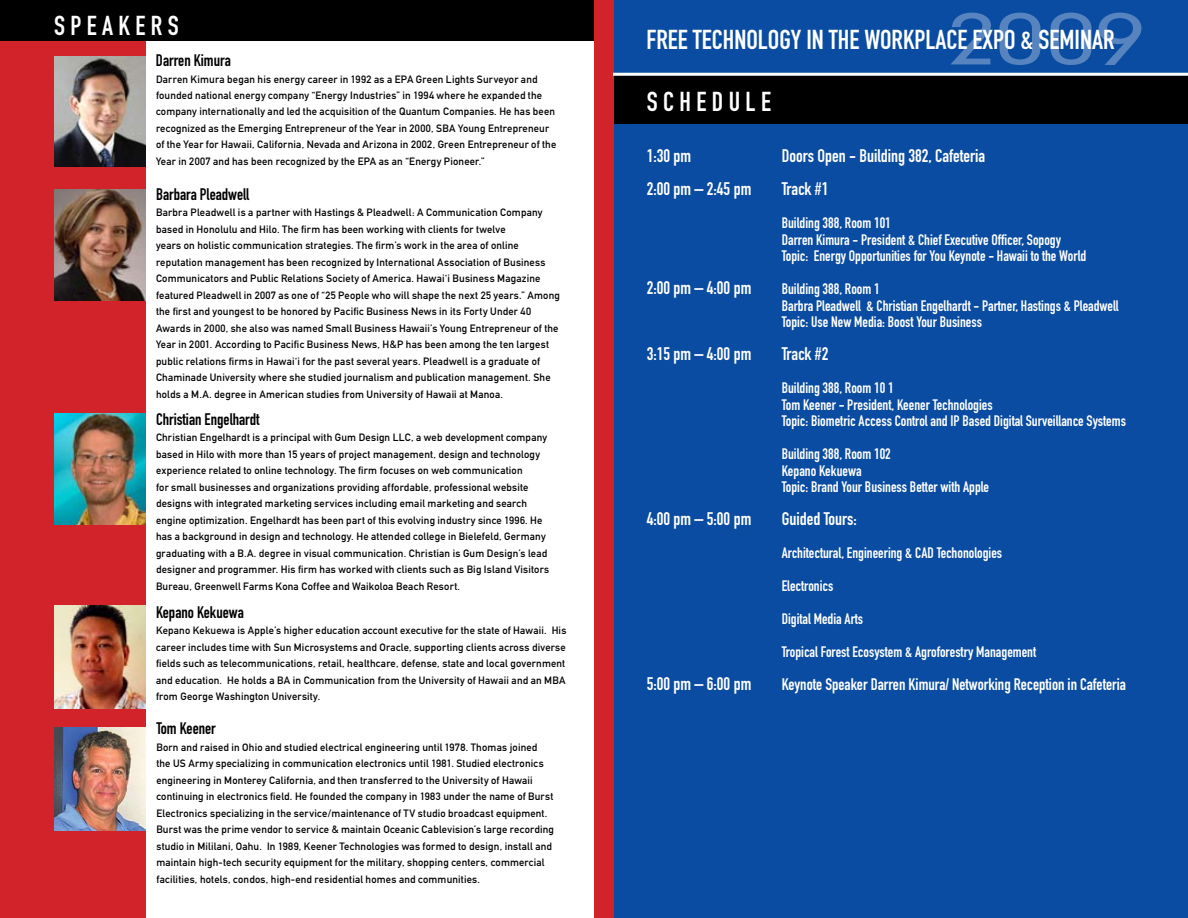
<style>
.page{position:relative;width:1188px;height:918px;background:#fff}
.page>*{position:absolute;margin:0;border:0;box-sizing:border-box;transform-origin:0 0}
.t1{font:300 69.9px "DIN Neuzeit Grotesk";color:#fff;scale:1.35 1}
.t2{font:27px "DIN Engschrift Alternate";color:#fff}
.t3{font:27px "DIN Engschrift";letter-spacing:.2em;color:#fff}
.t4{font:18px "DIN Engschrift Alternate";color:#fff}
.t5{font:16.5px "DIN Engschrift";color:#000}
.t6{font:16.5px "DIN Engschrift Alternate";color:#fff}
.t7{font:15px/16.5px "DIN Engschrift Alternate";color:#fff}
.t8{font:10.5px/16.5px "DIN Mittelschrift Alternate";letter-spacing:.02em;color:#000}
</style>
<div class="page">
<div style="left:612px;top:0;width:576px;height:918px;background:#094ca1"></div>
<div style="left:0;top:0;width:146px;height:918px;background:#d2232a"></div>
<div style="left:0;top:0;width:611px;height:40px;background:#000"></div>
<img style="left:55px;top:56px;width:91px;height:111px">
<div style="left:604px;top:74px;width:584px;height:50px;background:#000"></div>
<div style="left:594px;top:0;width:19px;height:918px;background:#d2232a"></div>
<img style="left:54px;top:189px;width:92px;height:112px">
<hr style="left:613px;top:73px;width:575px;height:3px;background:#fff">
<img style="left:54px;top:605px;width:92px;height:103px">
<img style="left:54px;top:414px;width:92px;height:110px">
<img style="left:54px;top:727px;width:92px;height:103px">
<h2 class="t3" style="left:54px;top:10px;width:32px">SPEA</h2>
<h2 class="t3" style="left:119px;top:10px;width:62px">KER S</h2>
<h3 class="t5" style="left:156px;top:51px;width:76px">Darren Kimura</h3>
<p class="t8" style="left:156px;top:71px;width:402px">Darren Kimura began his energy career in 1992 as a EPA Green Lights Surveyor and founded national energy company “Energy Industries” in 1994 where he expanded the company internationally and led the acquisition of the Quantum Companies. He has been recognized as the Emerging Entrepreneur of the Year in 2000, SBA Young Entrepreneur of the Year for Hawaii, California, Nevada and Arizona in 2002, Green Entrepreneur of the Year in 2007 and has been recognized by the EPA as an “Energy Pioneer.”</p>
<h3 class="t5" style="left:156px;top:184px;width:95px">Barbara Pleadwell</h3>
<p class="t8" style="left:156px;top:204px;width:405px">Barbra Pleadwell is a partner with Hastings &amp; Pleadwell: A Communication Company based in Honolulu and Hilo. The firm has been working with clients for twelve<br>years on holistic communication strategies. The firm’s work in the area of online reputation management has been recognized by International Association of Business Communicators and Public Relations Society of America. Hawai‘i Business Magazine featured Pleadwell in 2007 as one of “25 People who will shape the next 25 years.” Among the first and youngest to be honored by Pacific Business News in its Forty Under 40<br>Awards in 2000, she also was named Small Business Hawaii’s Young Entrepreneur of the Year in 2001. According to Pacific Business News, H&amp;P has been among the ten largest public relations firms in Hawai‘i for the past several years. Pleadwell is a graduate of Chaminade University where she studied journalism and publication management. She holds a M.A. degree in American studies from University of Hawaii at Manoa.</p>
<h3 class="t5" style="left:156px;top:409px;width:105px">Christian Engelhardt</h3>
<p class="t8" style="left:156px;top:429px;width:395px">Christian Engelhardt is a principal with Gum Design LLC, a web development company based in Hilo with more than 15 years of project management, design and technology experience related to online technology. The firm focuses on web communication<br>for small businesses and organizations providing affordable, professional website designs with integrated marketing services including email marketing and search engine optimization. Engelhardt has been part of this evolving industry since 1996. He has a background in design and technology. He attended college in Bielefeld, Germany graduating with a B.A. degree in visual communication. Christian is Gum Design’s lead designer and programmer. His firm has worked with clients such as Big Island Visitors Bureau, Greenwell Farms Kona Coffee and Waikoloa Beach Resort.</p>
<h3 class="t5" style="left:156px;top:603px;width:89px">Kepano Kekuewa</h3>
<p class="t8" style="left:156px;top:623px;width:412px;text-align:justify">Kepano Kekuewa is Apple’s higher education account executive for the state of Hawaii. His career includes time with Sun Microsystems and Oracle, supporting clients across diverse fields such as telecommunications, retail, healthcare, defense, state and local government and education. He holds a BA in Communication from the University of Hawaii and an MBA from George Washington University.</p>
<h3 class="t5" style="left:156px;top:719px;width:61px">Tom Keener</h3>
<p class="t8" style="left:156px;top:739px;width:399px">Born and raised in Ohio and studied electrical engineering until 1978. Thomas joined the US Army specializing in communication electronics until 1981. Studied electronics engineering in Monterey California, and then transferred to the University of Hawaii continuing in electronics field. He founded the company in 1983 under the name of Burst Electronics specializing in the service/maintenance of TV studio broadcast equipment.<br>Burst was the prime vendor to service &amp; maintain Oceanic Cablevision’s large recording studio in Mililani, Oahu. In 1989, Keener Technologies was formed to design, install and maintain high-tech security equipment for the military, shopping centers, commercial facilities, hotels, condos, high-end residential homes and communities.</p>
<h1 class="t1" style="left:948px;top:-3px;width:147px">2009</h1>
<h2 class="t2" style="left:646px;top:24px;width:470px">FREE TECHNOLOGY IN THE WORKPLACE EXPO &amp; SEMINAR</h2>
<h2 class="t3" style="left:647px;top:86px;width:16px">sch</h2>
<h2 class="t3" style="left:696px;top:86px;width:76px">edule</h2>
<h3 class="t4" style="left:647px;top:145px;width:46px">1:30 pm</h3>
<h3 class="t4" style="left:782px;top:145px;width:205px">Doors Open - Building 382, Cafeteria</h3>
<h3 class="t4" style="left:647px;top:178px;width:106px">2:00 pm – 2:45 pm</h3>
<h3 class="t4" style="left:782px;top:178px;width:48px">Track #1</h3>
<h3 class="t7" style="left:782px;top:215px;width:306px">Building 388, Room 101<br>Darren Kimura - President &amp; Chief Executive Officer, Sopogy<br>Topic: Energy Opportunities for You Keynote - Hawaii to the World</h3>
<h3 class="t4" style="left:647px;top:277px;width:106px">2:00 pm – 4:00 pm</h3>
<h3 class="t7" style="left:782px;top:281px;width:338px">Building 388, Room 1<br>Barbra Pleadwell &amp; Christian Engelhardt - Partner, Hastings &amp; Pleadwell<br>Topic: Use New Media: Boost Your Business</h3>
<h3 class="t4" style="left:647px;top:343px;width:106px">3:15 pm – 4:00 pm</h3>
<h3 class="t4" style="left:782px;top:343px;width:48px">Track #2</h3>
<h3 class="t7" style="left:782px;top:380px;width:346px">Building 388, Room 10 1<br>Tom Keener - President, Keener Technologies<br>Topic: Biometric Access Control and IP Based Digital Surveillance Systems</h3>
<h3 class="t7" style="left:782px;top:446px;width:209px">Building 388, Room 102<br>Kepano Kekuewa<br>Topic: Brand Your Business Better with Apple</h3>
<h3 class="t4" style="left:647px;top:508px;width:106px">4:00 pm – 5:00 pm</h3>
<h3 class="t4" style="left:782px;top:508px;width:77px">Guided Tours:</h3>
<h3 class="t7" style="left:782px;top:545px;width:222px">Architectural, Engineering &amp; CAD Techonologies</h3>
<h3 class="t7" style="left:782px;top:578px;width:53px">Electronics</h3>
<h3 class="t7" style="left:782px;top:611px;width:83px">Digital Media Arts</h3>
<h3 class="t7" style="left:782px;top:644px;width:256px">Tropical Forest Ecosystem &amp; Agroforestry Management</h3>
<h3 class="t4" style="left:647px;top:673px;width:106px">5:00 pm – 6:00 pm</h3>
<h3 class="t6" style="left:782px;top:675px;width:346px">Keynote Speaker Darren Kimura/ Networking Reception in Cafeteria</h3>
</div>
